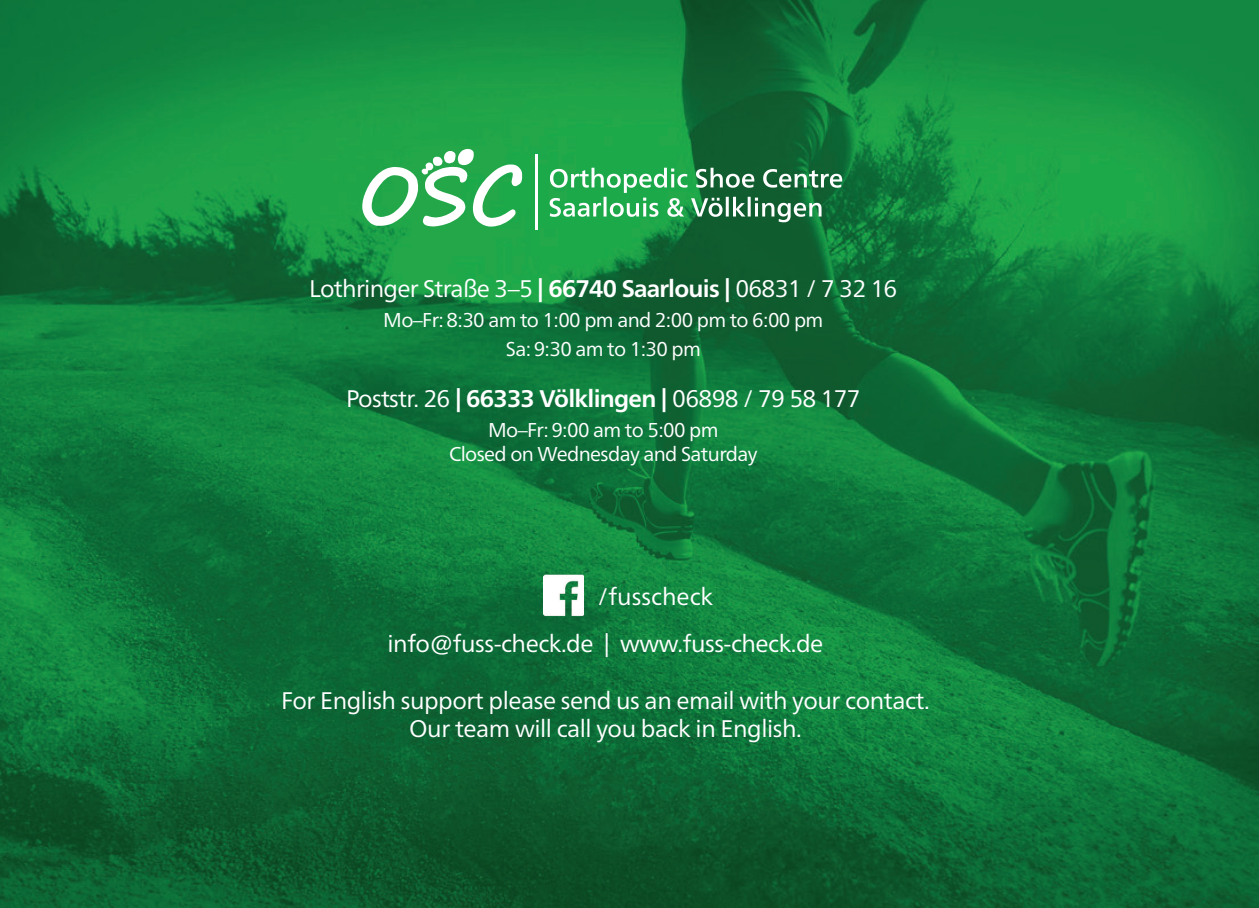
<style>
.page{position:relative;width:1259px;height:908px;background:#fff}
.page>*{position:absolute;margin:0;border:0;box-sizing:border-box;transform-origin:0 0}
.t1{font:24px/28.8px "Frutiger Neue LT Com";letter-spacing:-.02em;color:#fff;text-align:center}
.t2{font:24px "Frutiger Neue LT Com";color:#fff}
.t3{font:20px/28.8px "Frutiger Neue LT Com";letter-spacing:-.03em;color:#fff;text-align:center}
.s1{font-weight:700}
</style>
<div class="page">
<img style="left:0;top:0;width:1259px;height:907px">
<img style="left:543px;top:574px;width:41px;height:42px">
<svg style="left:362px;top:149px;width:160px;height:77px"></svg>
<hr style="left:535px;top:154px;width:3px;height:76px;background:#fff">
<svg style="left:549px;top:168px;width:293px;height:54px"></svg>
<p class="t1" style="left:309px;top:273px;width:590px">Lothringer Straße 3–5 <span class="s1">| 66740 Saarlouis |</span> 06831 / 7 32 16</p>
<p class="t3" style="left:383px;top:305px;width:442px">Mo–Fr: 8:30 am to 1:00 pm and 2:00 pm to 6:00 pm<br>Sa: 9:30 am to 1:30 pm</p>
<p class="t1" style="left:346px;top:384px;width:516px">Poststr. 26 <span class="s1">| 66333 Völklingen |</span> 06898 / 79 58 177</p>
<p class="t3" style="left:449px;top:418px;width:310px;line-height:24px">Mo–Fr: 9:00 am to 5:00 pm<br>Closed on Wednesday and Saturday</p>
<p class="t2" style="left:597px;top:581px;width:117px">/fusscheck</p>
<p class="t1" style="left:387px;top:628px;width:437px">info@fuss-check.de | www.fuss-check.de</p>
<p class="t1" style="left:281px;top:685px;width:650px">For English support please send us an email with your contact.<br>Our team will call you back in English.</p>
</div>
